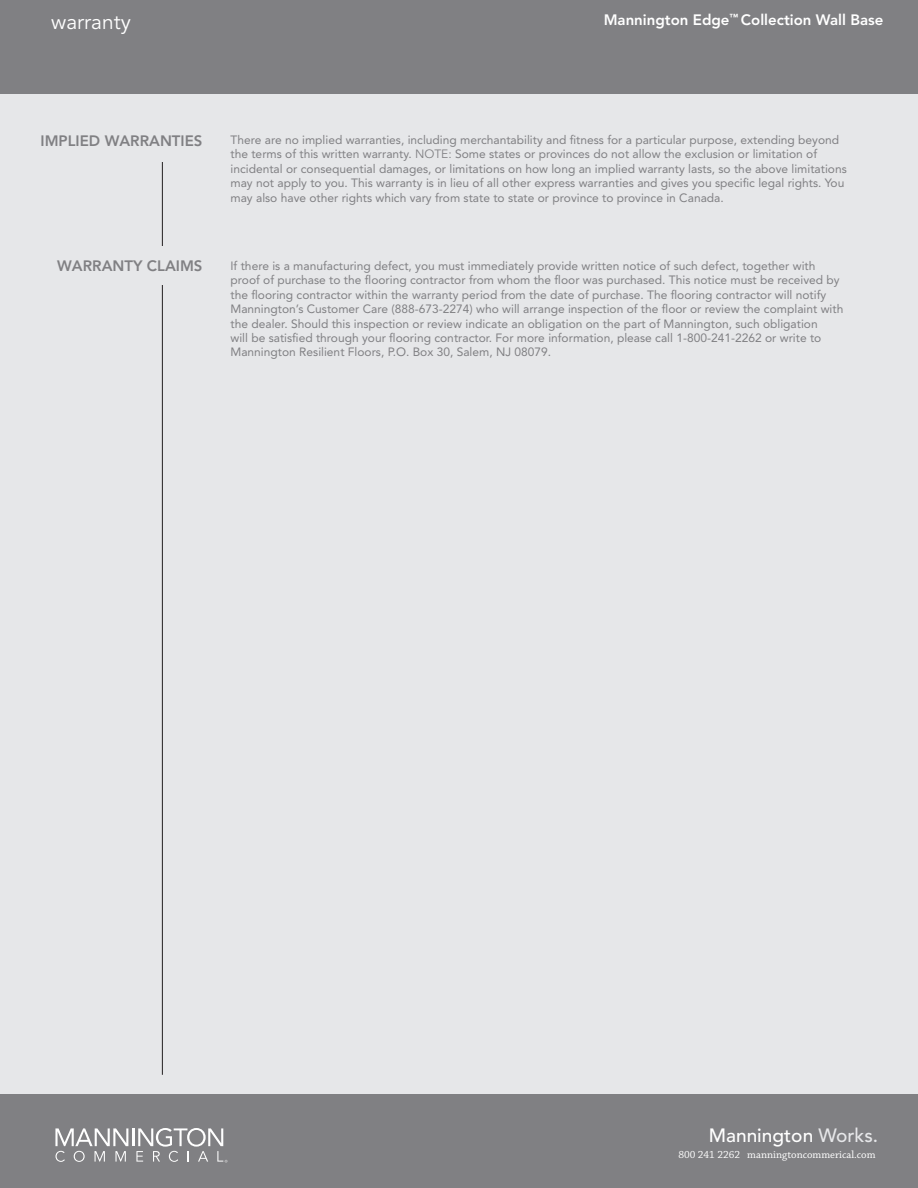
<style>
.page{position:relative;width:918px;height:1188px;background:#e6e7e9}
.page>*{position:absolute;margin:0;border:0;box-sizing:border-box;transform-origin:0 0}
.t1{font:21px "Avenir";color:#fff}
.t2{font:500 19.2px "Avenir";color:#fff}
.t3{font:800 15px "Avenir";color:#fff}
.t4{font:800 15px "Avenir";color:#808083}
.t5{font:12px/14.4px "Avenir";color:#808083}
.t6{font:10.8px "Chaparral Pro";color:#fff}
.s1{font-style:inherit}
.s2{color:#e6e7e9}
</style>
<div class="page">
<div style="left:0;top:1094px;width:918px;height:94px;background:#808083"></div>
<div style="left:0;top:0;width:918px;height:94px;background:#808083"></div>
<hr style="left:162px;top:162px;width:1px;height:913px;background:#231f20">
<svg style="left:55px;top:1128px;width:173px;height:35px"></svg>
<div style="left:14px;top:246px;width:188px;height:38px;background:#e6e7e9"></div>
<h1 class="t1" style="left:51px;top:10px;width:81px">warranty</h1>
<p class="t3" style="left:604px;top:11px;width:281px">MANNINGTON EDGE<sup>™</sup> COLLECTION WALL BASE</p>
<p class="t4" style="left:41px;top:132px;width:163px">IM PLIED WARRANTIES</p>
<p class="t4" style="left:57px;top:257px;width:147px">WARRANTY CLAIM S</p>
<p class="t5" style="left:231px;top:133px;width:618px">There are no implied warranties, including merchantability and fitness for a particular purpose, extending beyond the terms of this written warranty. <span class="s1">NOTE:</span> Some states or provinces do not allow the exclusion or limitation of incidental or consequential damages, or limitations on how long an implied warranty lasts, so the above limitations may not apply to you. This warranty is in lieu of all other express warranties and gives you specific legal rights. You may also have other rights which vary from state to state or province to province in Canada.</p>
<p class="t5" style="left:231px;top:259px;width:614px">If there is a manufacturing defect, you must immediately provide written notice of such defect, together with proof of purchase to the flooring contractor from whom the floor was purchased. This notice must be received by the flooring contractor within the warranty period from the date of purchase. The flooring contractor will notify Mannington’s Customer Care (888-673-2274) who will arrange inspection of the floor or review the complaint with the dealer. Should this inspection or review indicate an obligation on the part of Mannington, such obligation<br>will be satisfied through your flooring contractor. For more information, please call 1-800-241-2262 or write to Mannington Resilient Floors, P.O. Box 30, Salem, NJ 08079.</p>
<h2 class="t2" style="left:709px;top:1124px;width:171px">Mannington <span class="s2">Works.</span></h2>
<p class="t6" style="left:678px;top:1149px;width:199px">800 241 2262 manningtoncommerical.com</p>
</div>
